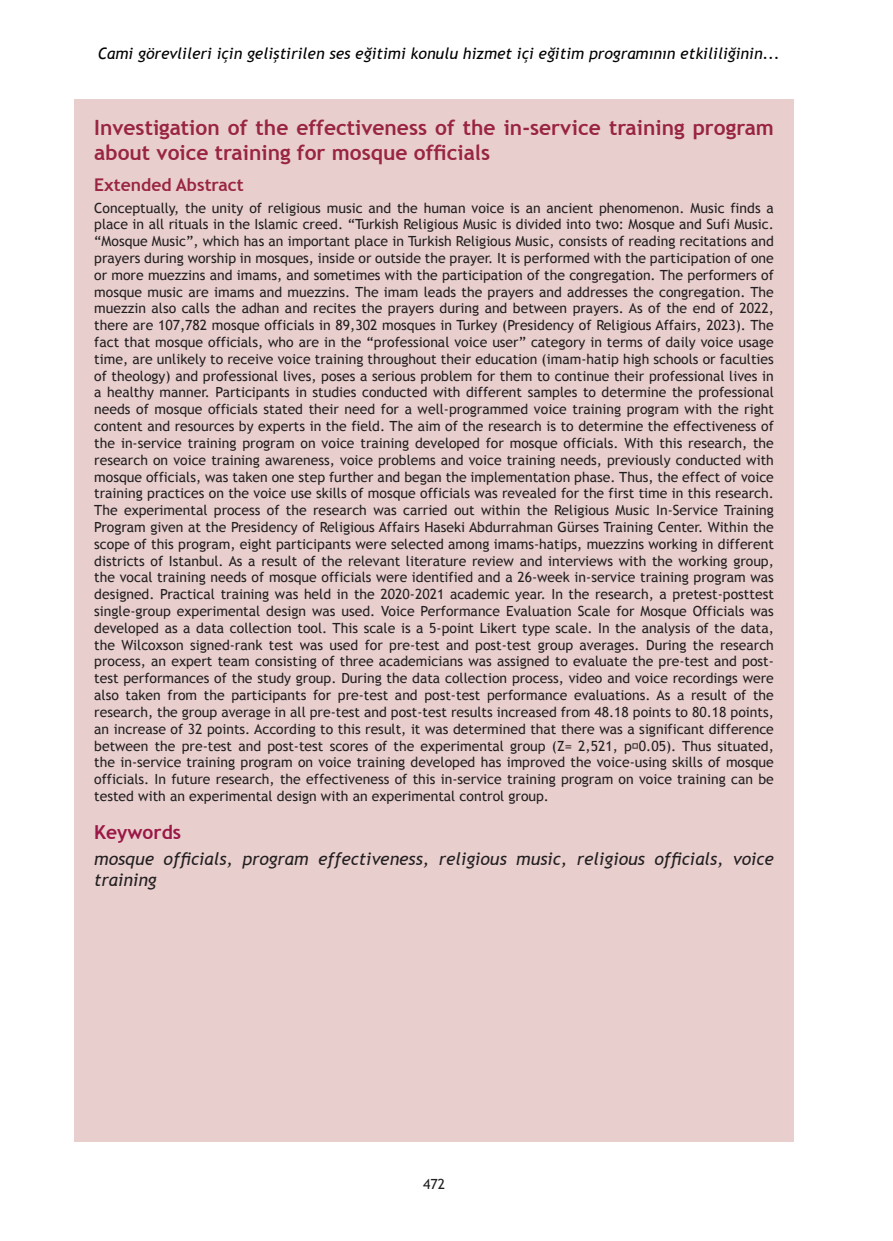
<style>
.page{position:relative;width:893px;height:1241px;background:#fff}
.page>*{position:absolute;margin:0;border:0;box-sizing:border-box;transform-origin:0 0}
.Ana_Başlık{font:700 21px/25.2px "Trebuchet MS";color:#992543}
.Metin_-_Başlık_1{font:700 19.25px "Trebuchet MS";color:#9b1746}
.Anahtar_Kelimeler{font:italic 17.5px/21px "Trebuchet MS";color:#231f20}
.Ana_Başlık-2{font:700 17.5px "Trebuchet MS";color:#992543}
.t1{font:italic 15.75px "Trebuchet MS";color:#000}
.Özet_-_Metin{font:14px/16.8px "Trebuchet MS";color:#231f20;text-align:justify}
</style>
<div class="page">
<div style="left:74px;top:99px;width:720px;height:1042px;background:#e8cfce"></div>
<p class="t1" style="left:98px;top:44px;width:684px">Cami görevlileri için geliştirilen ses eğitimi konulu hizmet içi eğitim programının etkililiğinin...</p>
<p class="Ana_Başlık" style="left:94px;top:114px;width:681px">Investigation of the effectiveness of the in-service training program about voice training for mosque officials</p>
<p class="Ana_Başlık-2" style="left:94px;top:174px;width:151px">Extended Abstract</p>
<p class="Özet_-_Metin" style="left:94px;top:199px;width:681px">Conceptually, the unity of religious music and the human voice is an ancient phenomenon. Music finds a place in all rituals in the Islamic creed. “Turkish Religious Music is divided into two: Mosque and Sufi Music. “Mosque Music”, which has an important place in Turkish Religious Music, consists of reading recitations and prayers during worship in mosques, inside or outside the prayer. It is performed with the participation of one or more muezzins and imams, and sometimes with the participation of the congregation. The performers of mosque music are imams and muezzins. The imam leads the prayers and addresses the congregation. The muezzin also calls the adhan and recites the prayers during and between prayers. As of the end of 2022, there are 107,782 mosque officials in 89,302 mosques in Turkey (Presidency of Religious Affairs, 2023). The fact that mosque officials, who are in the “professional voice user” category in terms of daily voice usage time, are unlikely to receive voice training throughout their education (imam-hatip high schools or faculties of theology) and professional lives, poses a serious problem for them to continue their professional lives in a healthy manner. Participants in studies conducted with different samples to determine the professional needs of mosque officials stated their need for a well-programmed voice training program with the right content and resources by experts in the field. The aim of the research is to determine the effectiveness of the in-service training program on voice training developed for mosque officials. With this research, the research on voice training awareness, voice problems and voice training needs, previously conducted with mosque officials, was taken one step further and began the implementation phase. Thus, the effect of voice training practices on the voice use skills of mosque officials was revealed for the first time in this research.<br>The experimental process of the research was carried out within the Religious Music In-Service Training Program given at the Presidency of Religious Affairs Haseki Abdurrahman Gürses Training Center. Within the scope of this program, eight participants were selected among imams-hatips, muezzins working in different districts of Istanbul. As a result of the relevant literature review and interviews with the working group, the vocal training needs of mosque officials were identified and a 26-week in-service training program was designed. Practical training was held in the 2020-2021 academic year. In the research, a pretest-posttest single-group experimental design was used. Voice Performance Evaluation Scale for Mosque Officials was developed as a data collection tool. This scale is a 5-point Likert type scale. In the analysis of the data, the Wilcoxson signed-rank test was used for pre-test and post-test group averages. During the research process, an expert team consisting of three academicians was assigned to evaluate the pre-test and post&shy;test performances of the study group. During the data collection process, video and voice recordings were also taken from the participants for pre-test and post-test performance evaluations. As a result of the research, the group average in all pre-test and post-test results increased from 48.18 points to 80.18 points, an increase of 32 points. According to this result, it was determined that there was a significant difference between the pre-test and post-test scores of the experimental group (Z= 2,521, p˂0.05). Thus situated, the in-service training program on voice training developed has improved the voice-using skills of mosque officials. In future research, the effectiveness of this in-service training program on voice training can be tested with an experimental design with an experimental control group.</p>
<p class="Metin_-_Başlık_1" style="left:94px;top:820px;width:88px">Keywords</p>
<p class="Anahtar_Kelimeler" style="left:94px;top:848px;width:681px">mosque officials, program effectiveness, religious music, religious officials, voice training</p>
<p class="Özet_-_Metin" style="left:423px;top:1175px;width:24px">472</p>
</div>
